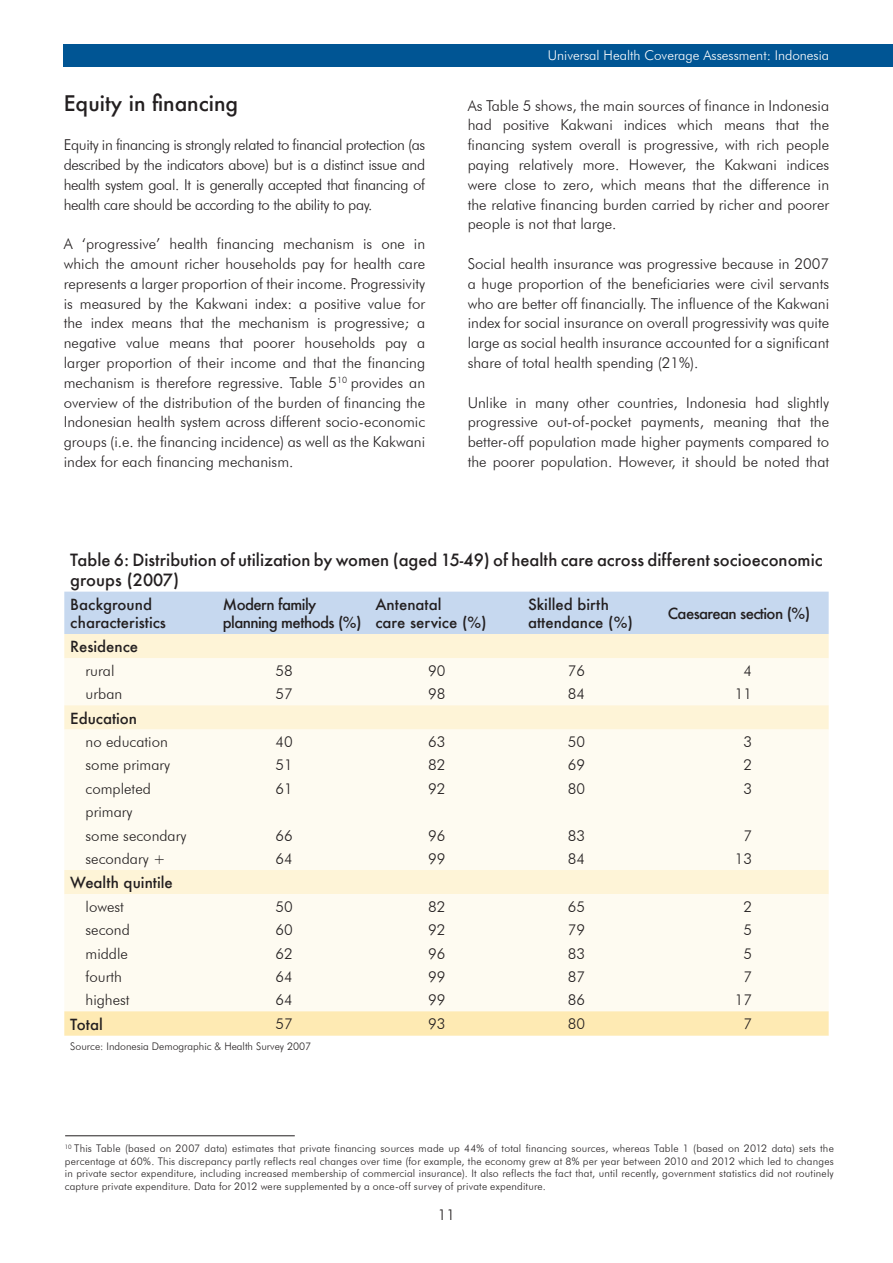
<style>
.page{position:relative;width:893px;height:1263px;background:#fff}
.page>*{position:absolute;margin:0;border:0;box-sizing:border-box;transform-origin:0 0}
.t1{font:500 21px "Futura";color:#231f20}
.t2{font:500 16.5px/19.8px "Futura";color:#231f20}
.t3{font:300 15px/19.8px "Futura BT";color:#231f20;text-align:justify}
.t4{font:500 15px/18px "Futura";color:#231f20}
.t5{font:500 15px/18px "Futura";letter-spacing:-.04em;color:#231f20}
.t6{font:300 13.5px "Futura BT";color:#fff}
.t7{font:300 10.5px/12.6px "Futura BT";letter-spacing:.01em;color:#231f20;text-align:justify}
</style>
<div class="page">
<div style="left:64px;top:45px;width:829px;height:22px;background:#005594"></div>
<hr style="left:65px;top:1135px;width:230px;height:1px;background:#231f20">
<div style="left:64px;top:592px;width:765px;height:42px;background:#c6d8ef"></div>
<div style="left:64px;top:634px;width:765px;height:24px;background:#fef4d7"></div>
<svg style="left:64px;top:658px;width:765px;height:353px;fill:#fefbf1"></svg>
<svg style="left:64px;top:1011px;width:765px;height:25px;background:#feeab4"></svg>
<h1 class="t1" style="left:64px;top:88px;width:176px">Equity in financing</h1>
<p class="t3" style="left:64px;top:135px;width:363px">Equity in financing is strongly related to financial protection (as described by the indicators above) but is a distinct issue and health system goal. It is generally accepted that financing of health care should be according to the ability to pay.</p>
<p class="t3" style="left:64px;top:234px;width:363px">A ‘progressive’ health financing mechanism is one in which the amount richer households pay for health care represents a larger proportion of their income. Progressivity is measured by the Kakwani index: a positive value for the index means that the mechanism is progressive; a negative value means that poorer households pay a larger proportion of their income and that the financing mechanism is therefore regressive. Table 5<sup>10</sup> provides an overview of the distribution of the burden of financing the Indonesian health system across different socio-economic groups (i.e. the financing incidence) as well as the Kakwani index for each financing mechanism.</p>
<p class="t6" style="left:548px;top:47px;width:283px">Universal Health Coverage Assessment: Indonesia</p>
<p class="t3" style="left:468px;top:95px;width:363px">As Table 5 shows, the main sources of finance in Indonesia had positive Kakwani indices which means that the financing system overall is progressive, with rich people paying relatively more. However, the Kakwani indices were close to zero, which means that the difference in the relative financing burden carried by richer and poorer people is not that large.</p>
<p class="t3" style="left:468px;top:254px;width:363px">Social health insurance was progressive because in 2007 a huge proportion of the beneficiaries were civil servants who are better off financially. The influence of the Kakwani index for social insurance on overall progressivity was quite large as social health insurance accounted for a significant share of total health spending (21%).</p>
<p class="t3" style="left:468px;top:392px;width:363px">Unlike in many other countries, Indonesia had slightly progressive out-of-pocket payments, meaning that the better-off population made higher payments compared to the poorer population. However, it should be noted that</p>
<p class="t2" style="left:70px;top:550px;width:754px">Table 6: Distribution of utilization by women (aged 15-49) of health care across different socioeconomic groups (2007)</p>
<p class="t4" style="left:70px;top:595px;width:97px">Background characteristics</p>
<p class="t5" style="left:223px;top:595px;width:140px">Modern family planning methods (%)</p>
<p class="t4" style="left:375px;top:595px;width:113px">Antenatal<br>care service (%)</p>
<p class="t4" style="left:528px;top:595px;width:106px">Skilled birth attendance (%)</p>
<p class="t5" style="left:668px;top:604px;width:144px">Caesarean section (%)</p>
<p class="t4" style="left:70px;top:638px;width:69px">Residence</p>
<p class="t3" style="left:86px;top:660px;width:30px">rural</p>
<p class="t3" style="left:276px;top:660px;width:19px">58</p>
<p class="t3" style="left:428px;top:660px;width:19px">90</p>
<p class="t3" style="left:568px;top:660px;width:19px">76</p>
<p class="t3" style="left:743px;top:660px;width:10px">4</p>
<p class="t3" style="left:86px;top:684px;width:38px">urban</p>
<p class="t3" style="left:276px;top:684px;width:19px">57</p>
<p class="t3" style="left:428px;top:684px;width:19px">98</p>
<p class="t3" style="left:568px;top:684px;width:19px">84</p>
<p class="t3" style="left:735px;top:684px;width:19px">11</p>
<p class="t4" style="left:70px;top:709px;width:68px">Education</p>
<p class="t3" style="left:86px;top:732px;width:84px">no education</p>
<p class="t3" style="left:276px;top:732px;width:19px">40</p>
<p class="t3" style="left:428px;top:732px;width:19px">63</p>
<p class="t3" style="left:568px;top:732px;width:19px">50</p>
<p class="t3" style="left:743px;top:732px;width:10px">3</p>
<p class="t3" style="left:86px;top:755px;width:86px">some primary</p>
<p class="t3" style="left:276px;top:755px;width:19px">51</p>
<p class="t3" style="left:428px;top:755px;width:19px">82</p>
<p class="t3" style="left:568px;top:755px;width:19px">69</p>
<p class="t3" style="left:743px;top:755px;width:10px">2</p>
<p class="t3" style="left:86px;top:778px;width:67px">completed</p>
<p class="t3" style="left:276px;top:778px;width:19px">61</p>
<p class="t3" style="left:428px;top:778px;width:19px">92</p>
<p class="t3" style="left:568px;top:778px;width:19px">80</p>
<p class="t3" style="left:743px;top:778px;width:10px">3</p>
<p class="t3" style="left:86px;top:800px;width:102px;line-height:23.4px">primary<br>some secondary</p>
<p class="t3" style="left:276px;top:825px;width:19px">66</p>
<p class="t3" style="left:428px;top:825px;width:19px">96</p>
<p class="t3" style="left:568px;top:825px;width:19px">83</p>
<p class="t3" style="left:743px;top:825px;width:10px">7</p>
<p class="t3" style="left:86px;top:849px;width:82px">secondary +</p>
<p class="t3" style="left:276px;top:849px;width:19px">64</p>
<p class="t3" style="left:428px;top:849px;width:19px">99</p>
<p class="t3" style="left:568px;top:849px;width:19px">84</p>
<p class="t3" style="left:735px;top:849px;width:19px">13</p>
<p class="t4" style="left:70px;top:873px;width:104px">Wealth quintile</p>
<p class="t3" style="left:86px;top:896px;width:40px">lowest</p>
<p class="t3" style="left:276px;top:896px;width:19px">50</p>
<p class="t3" style="left:428px;top:896px;width:19px">82</p>
<p class="t3" style="left:568px;top:896px;width:19px">65</p>
<p class="t3" style="left:743px;top:896px;width:10px">2</p>
<p class="t3" style="left:86px;top:920px;width:46px">second</p>
<p class="t3" style="left:276px;top:920px;width:19px">60</p>
<p class="t3" style="left:428px;top:920px;width:19px">92</p>
<p class="t3" style="left:568px;top:920px;width:19px">79</p>
<p class="t3" style="left:743px;top:920px;width:10px">5</p>
<p class="t3" style="left:86px;top:943px;width:44px">middle</p>
<p class="t3" style="left:276px;top:943px;width:19px">62</p>
<p class="t3" style="left:428px;top:943px;width:19px">96</p>
<p class="t3" style="left:568px;top:943px;width:19px">83</p>
<p class="t3" style="left:743px;top:943px;width:10px">5</p>
<p class="t3" style="left:86px;top:967px;width:38px">fourth</p>
<p class="t3" style="left:276px;top:967px;width:19px">64</p>
<p class="t3" style="left:428px;top:967px;width:19px">99</p>
<p class="t3" style="left:568px;top:967px;width:19px">87</p>
<p class="t3" style="left:743px;top:967px;width:10px">7</p>
<p class="t3" style="left:86px;top:990px;width:46px">highest</p>
<p class="t3" style="left:276px;top:990px;width:19px">64</p>
<p class="t3" style="left:428px;top:990px;width:19px">99</p>
<p class="t3" style="left:568px;top:990px;width:19px">86</p>
<p class="t3" style="left:735px;top:990px;width:19px">17</p>
<p class="t4" style="left:70px;top:1015px;width:34px">Total</p>
<p class="t3" style="left:276px;top:1013px;width:19px">57</p>
<p class="t3" style="left:428px;top:1013px;width:19px">93</p>
<p class="t3" style="left:568px;top:1013px;width:19px">80</p>
<p class="t3" style="left:743px;top:1013px;width:10px">7</p>
<p class="t7" style="left:70px;top:1039px;width:243px">Source: Indonesia Demographic &amp; Health Survey 2007</p>
<p class="t7" style="left:65px;top:1142px;width:770px"><sup>10</sup> This Table (based on 2007 data) estimates that private financing sources made up 44% of total financing sources, whereas Table 1 (based on 2012 data) sets the percentage at 60%. This discrepancy partly reflects real changes over time (for example, the economy grew at 8% per year between 2010 and 2012 which led to changes in private sector expenditure, including increased membership of commercial insurance). It also reflects the fact that, until recently, government statistics did not routinely capture private expenditure. Data for 2012 were supplemented by a once-off survey of private expenditure.</p>
<p class="t3" style="left:438px;top:1204px;width:19px">11</p>
</div>
